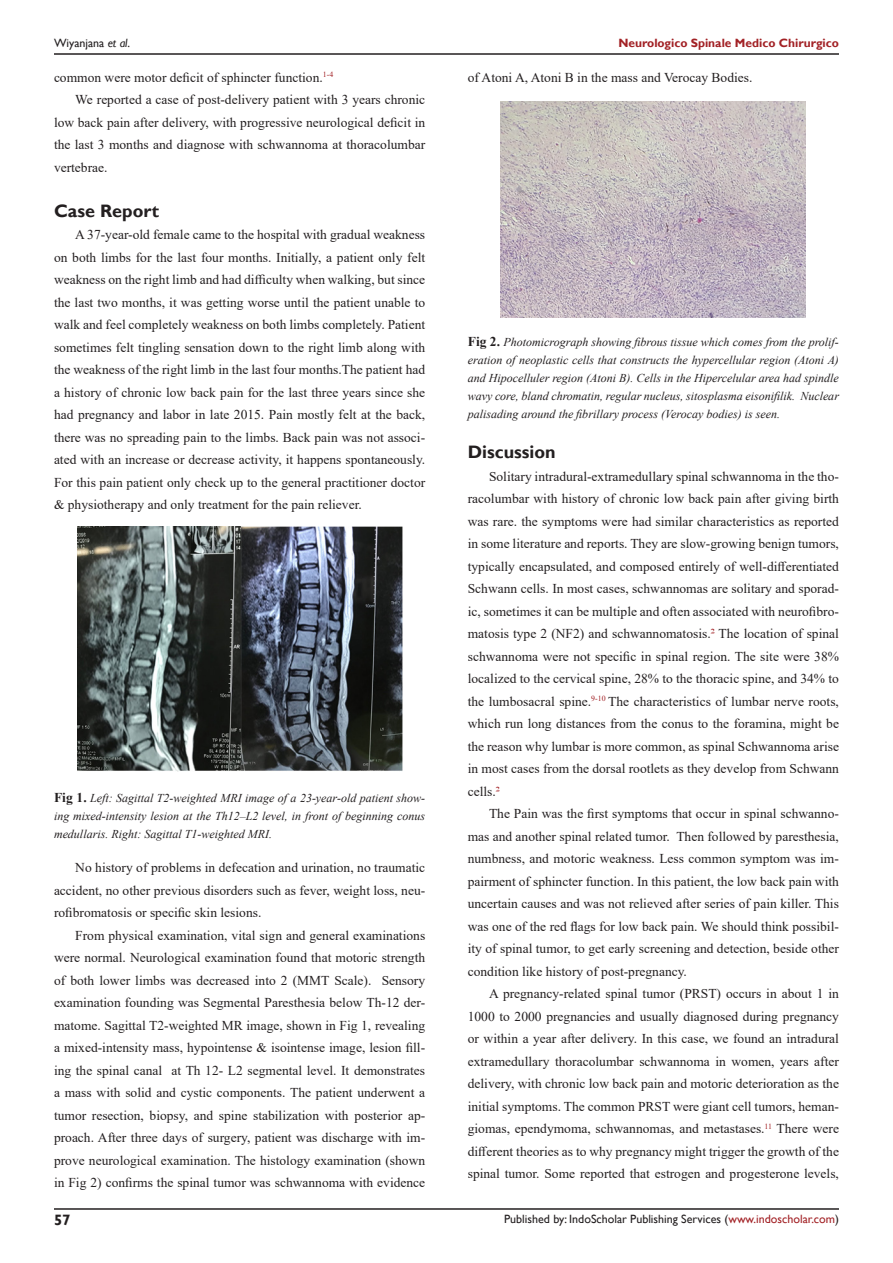
<style>
.page{position:relative;width:893px;height:1263px;background:#fff}
.page>*{position:absolute;margin:0;border:0;box-sizing:border-box;transform-origin:0 0}
.t1{font:700 18px "Gill Sans";color:#231f20}
.t2{font:700 15px "Gill Sans";color:#231f20}
.t3{font:13.5px/22.5px "Times New Roman";color:#231f20;text-align:justify}
.t4{font:italic 12px/18px "Times New Roman";color:#231f20;text-align:justify}
.t5{font:12px "Gill Sans";color:#231f20}
.t6{font:700 12px "Gill Sans";color:#a22125}
.s1{font-style:italic}
.s2{font-weight:700;font-style:normal;font-size:13.5px}
.s3{color:#a22125}
</style>
<div class="page">
<hr style="left:54px;top:53px;width:785px;height:2px;background:#231f20">
<hr style="left:54px;top:1208px;width:785px;height:2px;background:#231f20">
<img style="left:501px;top:101px;width:304px;height:216px">
<img style="left:77px;top:527px;width:326px;height:244px">
<p class="t5" style="left:54px;top:36px;width:78px">Wiyanjana <span class="s1">et al</span>.</p>
<p class="t3" style="left:54px;top:65px;width:281px">common were motor deficit of sphincter function.<sup>1-4</sup></p>
<p class="t3" style="left:54px;top:88px;width:373px;text-indent:21px">We reported a case of post-delivery patient with 3 years chronic low back pain after delivery, with progressive neurological deficit in the last 3 months and diagnose with schwannoma at thoracolumbar vertebrae.</p>
<p class="t1" style="left:54px;top:200px;width:107px">Case Report</p>
<p class="t3" style="left:54px;top:223px;width:373px;text-indent:21px">A 37-year-old female came to the hospital with gradual weakness on both limbs for the last four months. Initially, a patient only felt weakness on the right limb and had difficulty when walking, but since the last two months, it was getting worse until the patient unable to walk and feel completely weakness on both limbs completely. Patient sometimes felt tingling sensation down to the right limb along with the weakness of the right limb in the last four months.The patient had a history of chronic low back pain for the last three years since she had pregnancy and labor in late 2015. Pain mostly felt at the back, there was no spreading pain to the limbs. Back pain was not associ&shy;ated with an increase or decrease activity, it happens spontaneously.<br>For this pain patient only check up to the general practitioner doctor &amp; physiotherapy and only treatment for the pain reliever.</p>
<p class="t4" style="left:54px;top:788px;width:373px"><span class="s2">Fig 1.</span> Left: Sagittal T2-weighted MRI image of a 23-year-old patient show&shy;ing mixed-intensity lesion at the Th12–L2 level, in front of beginning conus medullaris. Right: Sagittal T1-weighted MRI.</p>
<p class="t3" style="left:54px;top:856px;width:373px;text-indent:21px">No history of problems in defecation and urination, no traumatic accident, no other previous disorders such as fever, weight loss, neu&shy;rofibromatosis or specific skin lesions.</p>
<p class="t3" style="left:54px;top:923px;width:373px;text-indent:21px">From physical examination, vital sign and general examinations were normal. Neurological examination found that motoric strength of both lower limbs was decreased into 2 (MMT Scale). Sensory examination founding was Segmental Paresthesia below Th-12 der&shy;matome. Sagittal T2-weighted MR image, shown in Fig 1, revealing a mixed-intensity mass, hypointense &amp; isointense image, lesion fill&shy;ing the spinal canal at Th 12- L2 segmental level. It demonstrates a mass with solid and cystic components. The patient underwent a tumor resection, biopsy, and spine stabilization with posterior ap&shy;proach. After three days of surgery, patient was discharge with im&shy;prove neurological examination. The histology examination (shown in Fig 2) confirms the spinal tumor was schwannoma with evidence</p>
<p class="t2" style="left:54px;top:1211px;width:18px">57</p>
<p class="t6" style="left:618px;top:36px;width:222px">Neurologico Spinale Medico Chirurgico</p>
<p class="t3" style="left:468px;top:65px;width:286px">of Atoni A, Atoni B in the mass and Verocay Bodies.</p>
<p class="t4" style="left:468px;top:332px;width:373px"><span class="s2">Fig 2.</span> Photomicrograph showing fibrous tissue which comes from the prolif&shy;eration of neoplastic cells that constructs the hypercellular region (Atoni A) and Hipocelluler region (Atoni B). Cells in the Hipercelular area had spindle wavy core, bland chromatin, regular nucleus, sitosplasma eisonifilik. Nuclear palisading around the fibrillary process (Verocay bodies) is seen.</p>
<p class="t1" style="left:468px;top:441px;width:89px">Discussion</p>
<p class="t3" style="left:468px;top:464px;width:373px;text-indent:21px">Solitary intradural-extramedullary spinal schwannoma in the tho&shy;racolumbar with history of chronic low back pain after giving birth was rare. the symptoms were had similar characteristics as reported in some literature and reports. They are slow-growing benign tumors, typically encapsulated, and composed entirely of well-differentiated Schwann cells. In most cases, schwannomas are solitary and sporad&shy;ic, sometimes it can be multiple and often associated with neurofibro&shy;matosis type 2 (NF2) and schwannomatosis.<span class="s3">2</span> The location of spinal schwannoma were not specific in spinal region. The site were 38% localized to the cervical spine, 28% to the thoracic spine, and 34% to the lumbosacral spine.<sup>9-10</sup> The characteristics of lumbar nerve roots, which run long distances from the conus to the foramina, might be the reason why lumbar is more common, as spinal Schwannoma arise in most cases from the dorsal rootlets as they develop from Schwann cells.<span class="s3">2</span></p>
<p class="t3" style="left:468px;top:802px;width:373px;text-indent:21px">The Pain was the first symptoms that occur in spinal schwanno&shy;mas and another spinal related tumor. Then followed by paresthesia, numbness, and motoric weakness. Less common symptom was im&shy;pairment of sphincter function. In this patient, the low back pain with uncertain causes and was not relieved after series of pain killer. This was one of the red flags for low back pain. We should think possibil&shy;ity of spinal tumor, to get early screening and detection, beside other condition like history of post-pregnancy.</p>
<p class="t3" style="left:468px;top:982px;width:373px;text-indent:21px">A pregnancy-related spinal tumor (PRST) occurs in about 1 in 1000 to 2000 pregnancies and usually diagnosed during pregnancy or within a year after delivery. In this case, we found an intradural extramedullary thoracolumbar schwannoma in women, years after delivery, with chronic low back pain and motoric deterioration as the initial symptoms. The common PRST were giant cell tumors, heman&shy;giomas, ependymoma, schwannomas, and metastases.<sup>11</sup> There were different theories as to why pregnancy might trigger the growth of the spinal tumor. Some reported that estrogen and progesterone levels,</p>
<p class="t5" style="left:504px;top:1212px;width:336px">Published by: IndoScholar Publishing Services (<span class="s3">www.indoscholar.com</span>)</p>
</div>
